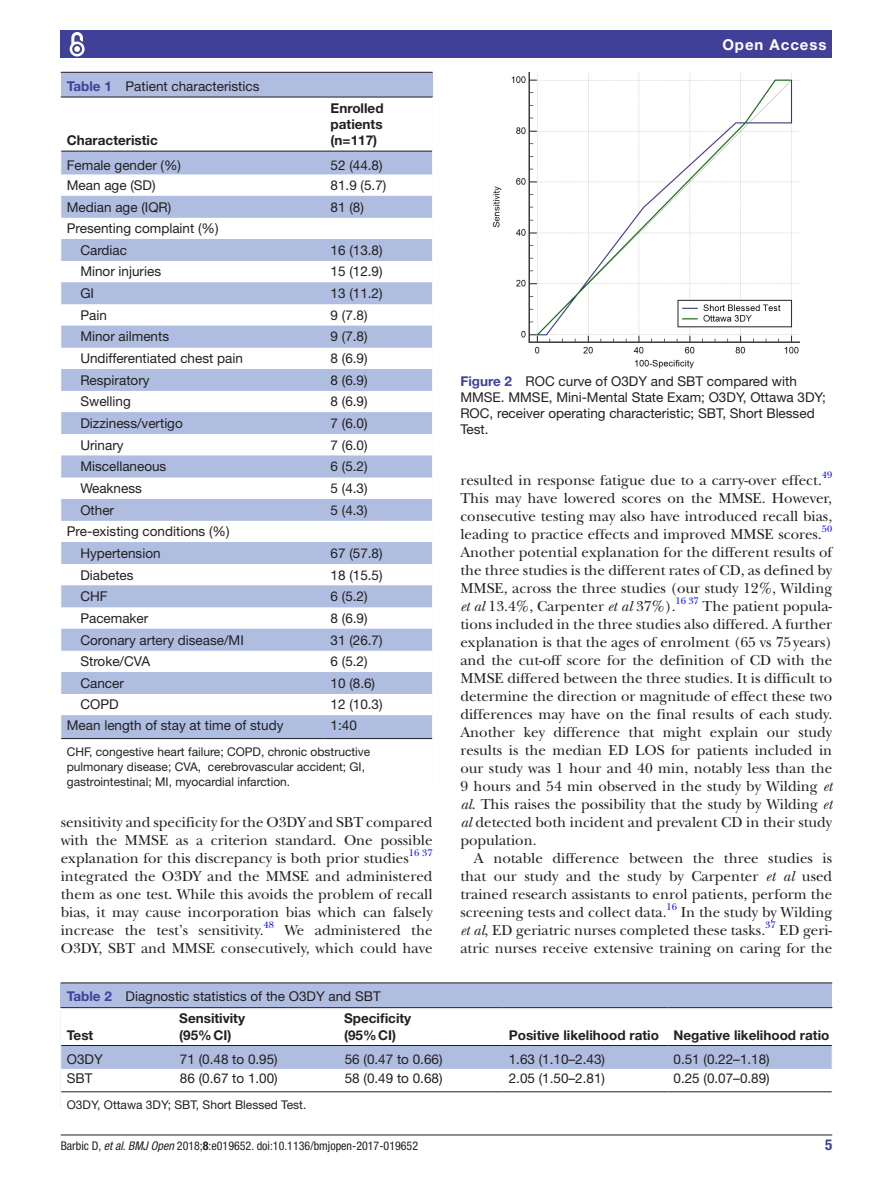
<style>
.page{position:relative;width:893px;height:1191px;background:#fff}
.page>*{position:absolute;margin:0;border:0;box-sizing:border-box;transform-origin:0 0}
.t1{font:15px/18px "New Baskerville";color:#231f20;text-align:justify}
.t2{font:700 15px "Helvetica Neue LT Std";letter-spacing:.065em;color:#fff}
.t3{font:700 condensed 15px "Helvetica Neue LT Std";color:#414099}
.t4{font:13.5px/16.2px "Helvetica Neue LT Std";color:#231f20}
.t5{font:700 13.5px/16.2px "Helvetica Neue LT Std";color:#231f20}
.t6{font:12px/15px "Helvetica Neue LT Std";color:#231f20}
.t7{font:condensed 12px "Helvetica Neue LT Std";color:#231f20}
.t8{font:9.9px "New Baskerville";color:#00f}
.s1{font-weight:700;color:#414099}
.s2{font-style:italic}
.s3{font-weight:700}
</style>
<div class="page">
<hr style="left:61px;top:1134px;width:771px;height:1px;background:#231f20">
<div style="left:61px;top:31px;width:771px;height:27px;background:#414099"></div>
<svg style="left:69px;top:32px;width:16px;height:25px"></svg>
<div style="left:61px;top:983px;width:771px;height:126px;background:#afbde1"></div>
<hr style="left:61px;top:982px;width:771px;height:1px;background:#231f20">
<div style="left:61px;top:1008px;width:771px;height:37px;background:#fff"></div>
<hr style="left:61px;top:1007px;width:112px;height:1px;background:#231f20">
<hr style="left:173px;top:1007px;width:165px;height:1px;background:#231f20">
<hr style="left:338px;top:1007px;width:165px;height:1px;background:#231f20">
<hr style="left:503px;top:1007px;width:164px;height:1px;background:#231f20">
<hr style="left:667px;top:1007px;width:165px;height:1px;background:#231f20">
<svg style="left:60px;top:1045px;width:773px;height:64px"></svg>
<hr style="left:61px;top:1108px;width:771px;height:2px;background:#fff">
<img style="left:493px;top:73px;width:307px;height:295px">
<div style="left:61px;top:73px;width:372px;height:713px;background:#afbde1"></div>
<hr style="left:61px;top:72px;width:372px;height:1px;background:#231f20">
<div style="left:61px;top:98px;width:371px;height:687px;background:#fff"></div>
<svg style="left:61px;top:152px;width:371px;height:586px"></svg>
<hr style="left:61px;top:97px;width:264px;height:1px;background:#231f20">
<hr style="left:61px;top:151px;width:264px;height:1px;background:#231f20">
<hr style="left:325px;top:97px;width:108px;height:1px;background:#231f20">
<hr style="left:325px;top:151px;width:107px;height:1px;background:#231f20">
<hr style="left:61px;top:738px;width:264px;height:1px;background:#231f20">
<hr style="left:325px;top:738px;width:107px;height:1px;background:#231f20">
<hr style="left:432px;top:97px;width:1px;height:54px;background:#fff">
<svg style="left:432px;top:151px;width:1px;height:587px"></svg>
<hr style="left:432px;top:738px;width:1px;height:48px;background:#fff">
<hr style="left:61px;top:785px;width:372px;height:2px;background:#fff">
<p class="t4" style="left:67px;top:78px;width:194px"><span class="s1">Table 1</span> Patient characteristics</p>
<p class="t5" style="left:67px;top:132px;width:92px">Characteristic</p>
<p class="t5" style="left:331px;top:99px;width:54px;text-align:justify">Enrolled patients (n=117)</p>
<p class="t4" style="left:67px;top:157px;width:116px">Female gender (%)</p>
<p class="t4" style="left:331px;top:157px;width:54px">52 (44.8)</p>
<p class="t4" style="left:67px;top:177px;width:90px">Mean age (SD)</p>
<p class="t4" style="left:331px;top:177px;width:57px">81.9 (5.7)</p>
<p class="t4" style="left:67px;top:198px;width:106px">Median age (IQR)</p>
<p class="t4" style="left:331px;top:198px;width:35px">81 (8)</p>
<p class="t4" style="left:80px;top:217px;width:140px;line-height:21.6px;text-indent:-14px">Presenting complaint (%)<br>Cardiac</p>
<p class="t4" style="left:331px;top:242px;width:54px">16 (13.8)</p>
<p class="t4" style="left:80px;top:263px;width:82px">Minor injuries</p>
<p class="t4" style="left:331px;top:263px;width:54px">15 (12.9)</p>
<p class="t4" style="left:80px;top:285px;width:15px">GI</p>
<p class="t4" style="left:331px;top:285px;width:54px">13 (11.2)</p>
<p class="t4" style="left:80px;top:307px;width:28px">Pain</p>
<p class="t4" style="left:331px;top:307px;width:39px">9 (7.8)</p>
<p class="t4" style="left:80px;top:328px;width:90px">Minor ailments</p>
<p class="t4" style="left:331px;top:328px;width:39px">9 (7.8)</p>
<p class="t4" style="left:80px;top:350px;width:164px">Undifferentiated chest pain</p>
<p class="t4" style="left:331px;top:350px;width:39px">8 (6.9)</p>
<p class="t4" style="left:80px;top:372px;width:71px">Respiratory</p>
<p class="t4" style="left:331px;top:372px;width:39px">8 (6.9)</p>
<p class="t4" style="left:80px;top:393px;width:52px">Swelling</p>
<p class="t4" style="left:331px;top:393px;width:39px">8 (6.9)</p>
<p class="t4" style="left:80px;top:415px;width:104px">Dizziness/vertigo</p>
<p class="t4" style="left:331px;top:415px;width:39px">7 (6.0)</p>
<p class="t4" style="left:80px;top:436px;width:45px">Urinary</p>
<p class="t4" style="left:331px;top:436px;width:39px">7 (6.0)</p>
<p class="t4" style="left:80px;top:458px;width:88px">Miscellaneous</p>
<p class="t4" style="left:331px;top:458px;width:39px">6 (5.2)</p>
<p class="t4" style="left:80px;top:480px;width:63px">Weakness</p>
<p class="t4" style="left:331px;top:480px;width:39px">5 (4.3)</p>
<p class="t4" style="left:80px;top:501px;width:35px">Other</p>
<p class="t4" style="left:331px;top:501px;width:39px">5 (4.3)</p>
<p class="t4" style="left:80px;top:520px;width:151px;line-height:21.6px;text-indent:-14px">Pre-existing conditions (%)<br>Hypertension</p>
<p class="t4" style="left:331px;top:545px;width:54px">67 (57.8)</p>
<p class="t4" style="left:80px;top:566px;width:55px">Diabetes</p>
<p class="t4" style="left:331px;top:566px;width:54px">18 (15.5)</p>
<p class="t4" style="left:80px;top:588px;width:29px">CHF</p>
<p class="t4" style="left:331px;top:588px;width:39px">6 (5.2)</p>
<p class="t4" style="left:80px;top:610px;width:70px">Pacemaker</p>
<p class="t4" style="left:331px;top:610px;width:39px">8 (6.9)</p>
<p class="t4" style="left:80px;top:631px;width:165px">Coronary artery disease/MI</p>
<p class="t4" style="left:331px;top:631px;width:54px">31 (26.7)</p>
<p class="t4" style="left:80px;top:653px;width:71px">Stroke/CVA</p>
<p class="t4" style="left:331px;top:653px;width:39px">6 (5.2)</p>
<p class="t4" style="left:80px;top:674px;width:45px">Cancer</p>
<p class="t4" style="left:331px;top:674px;width:46px">10 (8.6)</p>
<p class="t4" style="left:80px;top:696px;width:40px">COPD</p>
<p class="t4" style="left:331px;top:696px;width:54px">12 (10.3)</p>
<p class="t4" style="left:67px;top:716px;width:218px">Mean length of stay at time of study</p>
<p class="t4" style="left:331px;top:716px;width:28px">1:40</p>
<p class="t6" style="left:67px;top:744px;width:305px">CHF, congestive heart failure; COPD, chronic obstructive pulmonary disease; CVA, cerebrovascular accident; GI, gastrointestinal; MI, myocardial infarction.</p>
<p class="t1" style="left:61px;top:813px;width:373px">sensitivity and specificity for the O3DY and SBT compared with the MMSE as a criterion standard. One possible explanation for this discrepancy is both prior studies</p>
<p class="t8" style="left:409px;top:847px;width:25px">16 37</p>
<p class="t1" style="left:61px;top:867px;width:373px">integrated the O3DY and the MMSE and administered them as one test. While this avoids the problem of recall bias, it may cause incorporation bias which can falsely increase the test’s sensitivity.</p>
<p class="t8" style="left:264px;top:919px;width:12px">48</p>
<p class="t1" style="left:61px;top:921px;width:373px;text-align:right">We administered the<br>O3DY, SBT and MMSE consecutively, which could have</p>
<p class="t4" style="left:67px;top:988px;width:316px"><span class="s1">Table 2</span> Diagnostic statistics of the O3DY and SBT</p>
<p class="t5" style="left:67px;top:1026px;width:28px">Test</p>
<p class="t5" style="left:179px;top:1010px;width:67px">Sensitivity (95%CI)</p>
<p class="t5" style="left:344px;top:1010px;width:69px">Specificity (95%CI)</p>
<p class="t2" style="left:722px;top:35px;width:106px">Open Access</p>
<p class="t4" style="left:460px;top:373px;width:367px"><span class="s1">Figure 2</span> ROC curve of O3DY and SBT compared with MMSE. MMSE, Mini-Mental State Exam; O3DY, Ottawa 3DY; ROC, receiver operating characteristic; SBT, Short Blessed Test.</p>
<p class="t1" style="left:460px;top:471px;width:363px">resulted in response fatigue due to a carry-over effect.</p>
<p class="t8" style="left:822px;top:469px;width:12px">49</p>
<p class="t1" style="left:460px;top:489px;width:373px">This may have lowered scores on the MMSE. However, consecutive testing may also have introduced recall bias, leading to practice effects and improved MMSE scores.</p>
<p class="t8" style="left:822px;top:523px;width:12px">50</p>
<p class="t1" style="left:460px;top:543px;width:373px">Another potential explanation for the different results of the three studies is the different rates of CD, as defined by MMSE, across the three studies (our study 12%, Wilding <span class="s2">et al</span> 13.4%, Carpenter <span class="s2">et al</span> 37%).</p>
<p class="t8" style="left:676px;top:595px;width:25px">16 37</p>
<p class="t1" style="left:460px;top:597px;width:373px;text-indent:242px">The patient popula&shy;tions included in the three studies also differed. A further explanation is that the ages of enrolment (65 vs 75years) and the cut-off score for the definition of CD with the MMSE differed between the three studies. It is difficult to determine the direction or magnitude of effect these two differences may have on the final results of each study.<br>Another key difference that might explain our study results is the median ED LOS for patients included in our study was 1 hour and 40 min, notably less than the 9 hours and 54 min observed in the study by Wilding <span class="s2">et al</span>. This raises the possibility that the study by Wilding <span class="s2">et al</span> detected both incident and prevalent CD in their study population.</p>
<p class="t1" style="left:460px;top:849px;width:373px;text-indent:14px">A notable difference between the three studies is that our study and the study by Carpenter <span class="s2">et al</span> used trained research assistants to enrol patients, perform the screening tests and collect data.</p>
<p class="t8" style="left:667px;top:901px;width:12px">16</p>
<p class="t1" style="left:460px;top:903px;width:373px;text-indent:220px">In the study by Wilding <span class="s2">et al</span>, ED geriatric nurses completed these tasks.</p>
<p class="t8" style="left:765px;top:919px;width:12px">37</p>
<p class="t1" style="left:460px;top:921px;width:373px;text-align:right">ED geri-<br>atric nurses receive extensive training on caring for the</p>
<p class="t5" style="left:509px;top:1026px;width:322px">Positive likelihood ratio Negative likelihood ratio</p>
<p class="t4" style="left:67px;top:1051px;width:38px">O3DY</p>
<p class="t4" style="left:180px;top:1051px;width:99px">71 (0.48 to 0.95)</p>
<p class="t4" style="left:345px;top:1051px;width:99px">56 (0.47 to 0.66)</p>
<p class="t4" style="left:509px;top:1051px;width:98px">1.63 (1.10–2.43)</p>
<p class="t4" style="left:673px;top:1051px;width:98px">0.51 (0.22–1.18)</p>
<p class="t4" style="left:67px;top:1069px;width:27px">SBT</p>
<p class="t4" style="left:180px;top:1069px;width:99px">86 (0.67 to 1.00)</p>
<p class="t4" style="left:345px;top:1069px;width:99px">58 (0.49 to 0.68)</p>
<p class="t4" style="left:509px;top:1069px;width:98px">2.05 (1.50–2.81)</p>
<p class="t4" style="left:673px;top:1069px;width:98px">0.25 (0.07–0.89)</p>
<p class="t6" style="left:67px;top:1097px;width:241px">O3DY, Ottawa 3DY; SBT, Short Blessed Test.</p>
<p class="t7" style="left:61px;top:1138px;width:359px">Barbic D, <span class="s2">et al</span>. <span class="s2">BMJ Open</span> 2018;<span class="s3">8</span>:e019652. doi:10.1136/bmjopen-2017-019652</p>
<p class="t3" style="left:825px;top:1135px;width:9px">5</p>
</div>
